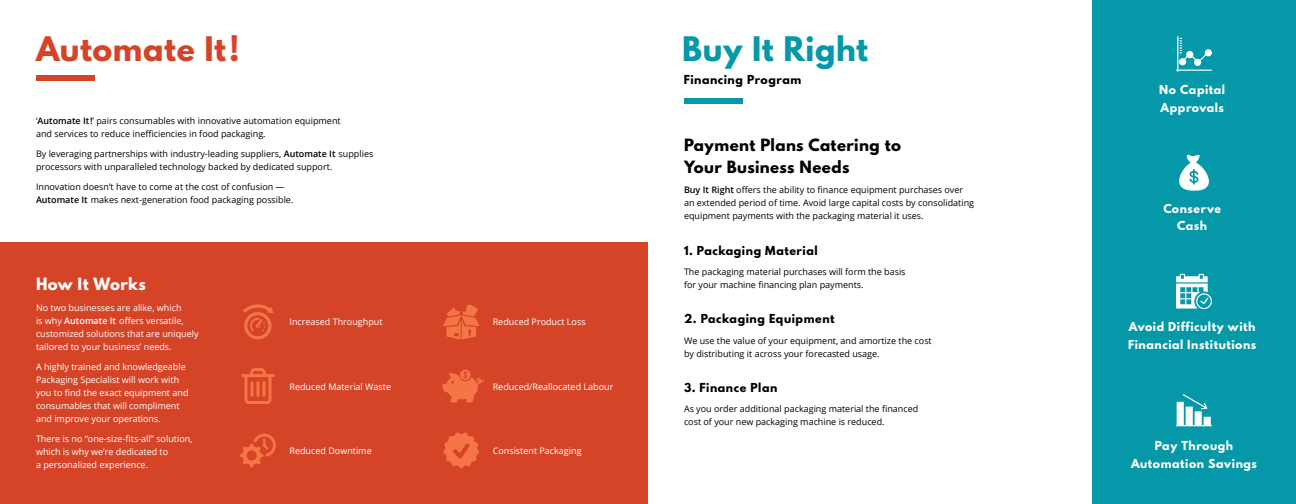
<style>
.page{position:relative;width:1296px;height:504px;background:#fff}
.page>*{position:absolute;margin:0;border:0;box-sizing:border-box;transform-origin:0 0}
.t1{font:700 30px "League Spartan";letter-spacing:.02em;color:#d64427}
.t2{font:700 30px "League Spartan";letter-spacing:.02em;color:#0498a8}
.t3{font:700 15px/22px "League Spartan";letter-spacing:.025em;color:#000}
.t4{font:700 15px "League Spartan";letter-spacing:.025em;color:#fff}
.t5{font:700 11px/18px "League Spartan";letter-spacing:.05em;color:#fff}
.t6{font:700 11px "League Spartan";letter-spacing:.05em;color:#000}
.t7{font:9px/13px "Open Sans";color:#000}
.t8{font:9px/13px "Open Sans";color:#fff}
.s1{font-weight:600}
</style>
<div class="page">
<div style="left:0;top:243px;width:648px;height:261px;background:#d64427"></div>
<div style="left:1092px;top:0;width:204px;height:504px;background:#0498a8"></div>
<svg style="left:1176px;top:36px;width:36px;height:36px"></svg>
<svg style="left:1179px;top:155px;width:30px;height:36px"></svg>
<svg style="left:1176px;top:274px;width:36px;height:35px"></svg>
<svg style="left:1176px;top:394px;width:36px;height:32px"></svg>
<div style="left:684px;top:98px;width:58px;height:6px;background:#0498a8"></div>
<svg style="left:243px;top:304px;width:30px;height:35px"></svg>
<svg style="left:443px;top:304px;width:36px;height:35px"></svg>
<svg style="left:240px;top:434px;width:36px;height:33px"></svg>
<svg style="left:443px;top:432px;width:36px;height:36px"></svg>
<svg style="left:242px;top:368px;width:32px;height:36px"></svg>
<svg style="left:442px;top:370px;width:42px;height:32px"></svg>
<div style="left:36px;top:75px;width:58px;height:6px;background:#d64427"></div>
<h1 class="t1" style="left:36px;top:25px;width:205px">Automate It!</h1>
<p class="t7" style="left:36px;top:114px;width:306px">‘<span class="s1">Automate It!</span>’ pairs consumables with innovative automation equipment and services to reduce inefficiencies in food packaging.</p>
<p class="t7" style="left:36px;top:147px;width:339px">By leveraging partnerships with industry-leading suppliers, <span class="s1">Automate It</span> supplies processors with unparalleled technology backed by dedicated support.</p>
<p class="t7" style="left:36px;top:180px;width:259px">Innovation doesn’t have to come at the cost of confusion —<br><span class="s1">Automate It</span> makes next-generation food packaging possible.</p>
<h2 class="t4" style="left:36px;top:272px;width:111px">How It Works</h2>
<p class="t8" style="left:36px;top:301px;width:164px">No two businesses are alike, which<br>is why <span class="s1">Automate It</span> offers versatile, customized solutions that are uniquely tailored to your business’ needs.</p>
<p class="t8" style="left:36px;top:360px;width:154px">A highly trained and knowledgeable Packaging Specialist will work with you to find the exact equipment and consumables that will compliment and improve your operations.</p>
<p class="t8" style="left:36px;top:432px;width:158px">There is no “one-size-fits-all” solution, which is why we’re dedicated to<br>a personalized experience.</p>
<p class="t8" style="left:290px;top:315px;width:95px">Increased Throughput</p>
<p class="t8" style="left:493px;top:315px;width:94px">Reduced Product Loss</p>
<p class="t8" style="left:290px;top:380px;width:103px">Reduced Material Waste</p>
<p class="t8" style="left:493px;top:380px;width:122px">Reduced/Reallocated Labour</p>
<p class="t8" style="left:290px;top:444px;width:84px">Reduced Downtime</p>
<p class="t8" style="left:493px;top:444px;width:90px">Consistent Packaging</p>
<h1 class="t2" style="left:682px;top:25px;width:187px">Buy It Right</h1>
<p class="t6" style="left:684px;top:71px;width:119px">Financing Program</p>
<h2 class="t3" style="left:684px;top:134px;width:219px">Payment Plans Catering to<br>Your Business Needs</h2>
<p class="t7" style="left:684px;top:183px;width:292px"><span class="s1">Buy It Right</span> offers the ability to finance equipment purchases over an extended period of time. Avoid large capital costs by consolidating equipment payments with the packaging material it uses.</p>
<p class="t6" style="left:684px;top:242px;width:135px">1. Packaging Material</p>
<p class="t7" style="left:684px;top:265px;width:223px">The packaging material purchases will form the basis for your machine financing plan payments.</p>
<p class="t6" style="left:684px;top:310px;width:152px">2. Packaging Equipment</p>
<p class="t7" style="left:684px;top:334px;width:249px">We use the value of your equipment, and amortize the cost by distributing it across your forecasted usage.</p>
<p class="t6" style="left:684px;top:379px;width:95px">3. Finance Plan</p>
<p class="t7" style="left:684px;top:402px;width:236px">As you order additional packaging material the financed cost of your new packaging machine is reduced.</p>
<p class="t5" style="left:1159px;top:80px;width:67px">No Capital<br>Approvals</p>
<p class="t5" style="left:1163px;top:199px;width:59px;text-align:center">Conserve<br>Cash</p>
<p class="t5" style="left:1128px;top:318px;width:130px">Avoid Difficulty with<br>Financial Institutions</p>
<p class="t5" style="left:1131px;top:436px;width:127px;text-align:center">Pay Through<br>Automation Savings</p>
</div>
